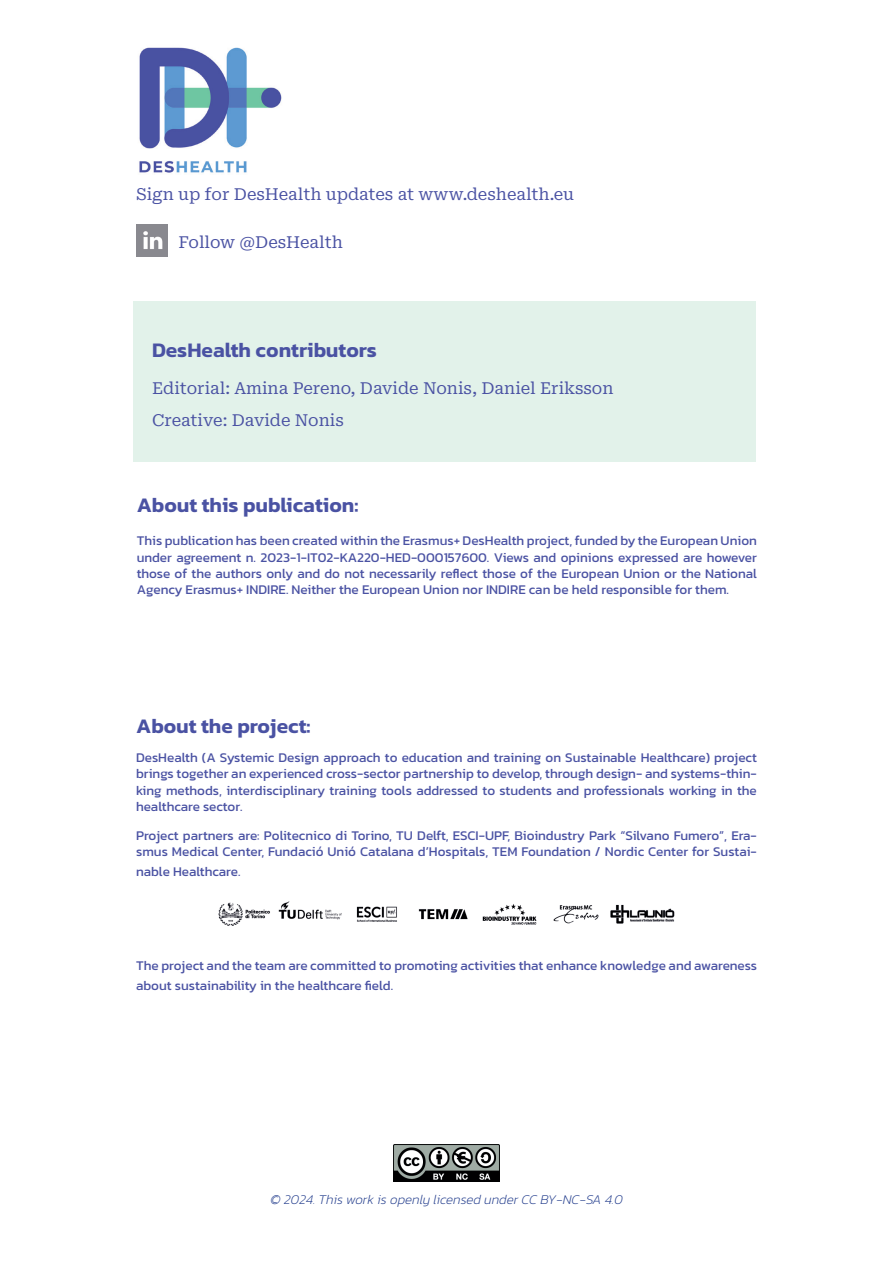
<style>
.page{position:relative;width:893px;height:1263px;background:#fff}
.page>*{position:absolute;margin:0;border:0;box-sizing:border-box;transform-origin:0 0}
.t1{font:600 21px "Kanit";color:#4a52a3}
.t2{font:16.5px/32.5px "Roboto Serif";color:#4a52a3}
.t3{font:13.5px/16.2px "Kanit";color:#4a52a3;text-align:justify}
.t4{font:italic 200 13.5px "Kanit";color:#253f8e}
</style>
<div class="page">
<div style="left:133px;top:301px;width:622px;height:161px;background:#e2f2ea"></div>
<img style="left:218px;top:901px;width:457px;height:25px">
<img style="left:393px;top:1145px;width:107px;height:37px">
<img style="left:139px;top:47px;width:143px;height:126px">
<img style="left:136px;top:224px;width:32px;height:33px">
<p class="t2" style="left:136px;top:176px;width:439px">Sign up for DesHealth updates at www.deshealth.eu</p>
<p class="t2" style="left:179px;top:225px;width:166px">Follow @DesHealth</p>
<h1 class="t1" style="left:152px;top:334px;width:227px">DesHealth contributors</h1>
<p class="t2" style="left:152px;top:370px;width:463px">Editorial: Amina Pereno, Davide Nonis, Daniel Eriksson<br>Creative: Davide Nonis</p>
<h1 class="t1" style="left:137px;top:489px;width:223px">About this publication:</h1>
<p class="t3" style="left:137px;top:532px;width:622px">This publication has been created within the Erasmus+ DesHealth project, funded by the European Union under agreement n. 2023-1-IT02-KA220-HED-000157600. Views and opinions expressed are however those of the authors only and do not necessarily reflect those of the European Union or the National Agency Erasmus+ INDIRE. Neither the European Union nor INDIRE can be held responsible for them.</p>
<h1 class="t1" style="left:136px;top:710px;width:176px">About the project:</h1>
<p class="t3" style="left:136px;top:749px;width:622px">DesHealth (A Systemic Design approach to education and training on Sustainable Healthcare) project brings together an experienced cross-sector partnership to develop, through design- and systems-thin&shy;king methods, interdisciplinary training tools addressed to students and professionals working in the healthcare sector.</p>
<p class="t3" style="left:136px;top:827px;width:622px">Project partners are: Politecnico di Torino, TU Delft, ESCI-UPF, Bioindustry Park “Silvano Fumero”, Era&shy;smus Medical Center, Fundació Unió Catalana d’Hospitals, TEM Foundation / Nordic Center for Sustai-</p>
<p class="t3" style="left:136px;top:863px;width:106px">nable Healthcare.</p>
<p class="t3" style="left:136px;top:955px;width:622px;line-height:19.8px">The project and the team are committed to promoting activities that enhance knowledge and awareness about sustainability in the healthcare field.</p>
<p class="t4" style="left:270px;top:1191px;width:354px">© 2024. This work is openly licensed under CC BY-NC-SA 4.0</p>
</div>
